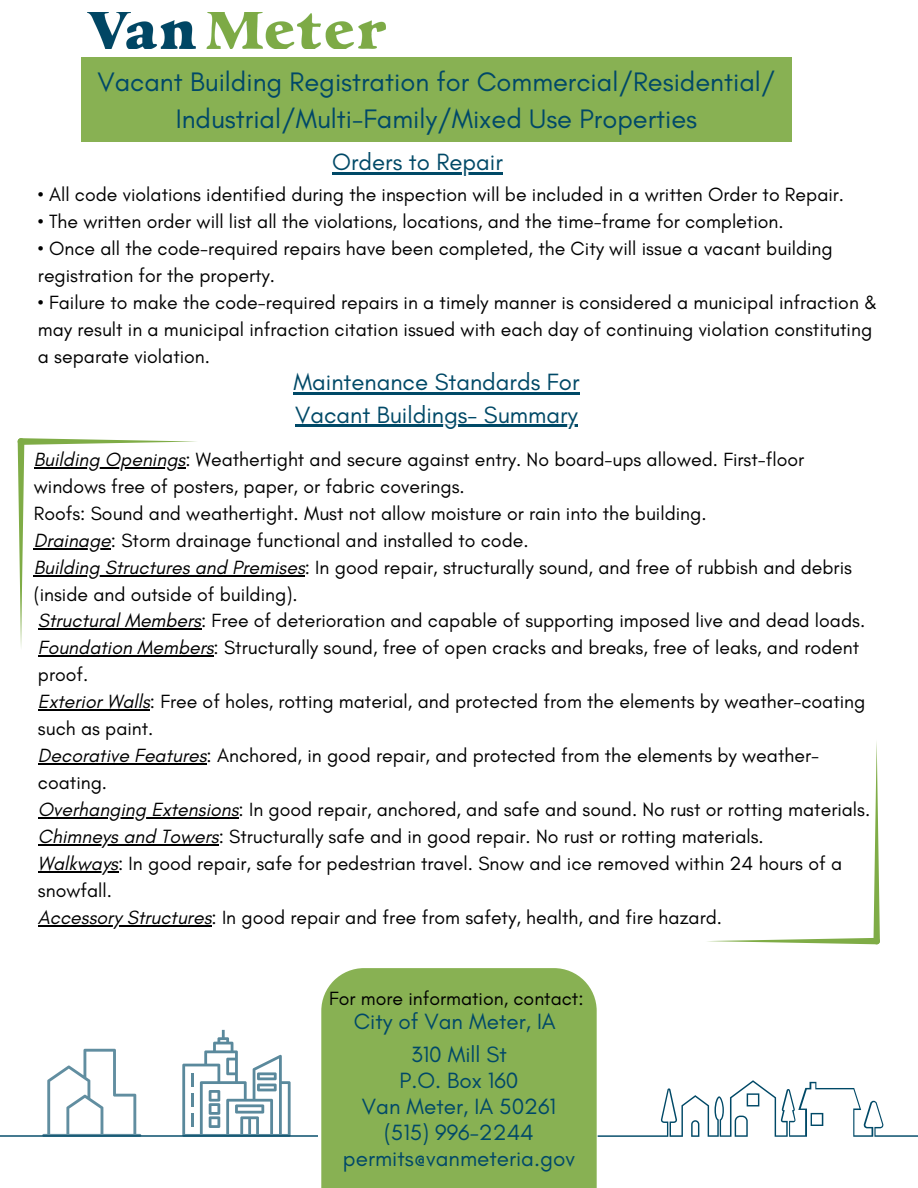
<style>
.page{position:relative;width:918px;height:1188px;background:#fff}
.page>*{position:absolute;margin:0;border:0;box-sizing:border-box;transform-origin:0 0}
.t1{font:27.3px/37.2px "Glacial Indifference";color:#004868;text-align:center}
.t2{font:24px "Glacial Indifference";color:#004967}
.t3{font:22.5px/25.8px "Glacial Indifference";color:#004868;text-align:center}
.t4{font:19.5px/27px "Glacial Indifference";color:#000}
.s1{font-style:italic}
</style>
<div class="page">
<div style="left:321px;top:968px;width:276px;height:220px;background:#88b153"></div>
<svg style="left:598px;top:1080px;width:320px;height:57px"></svg>
<div style="left:81px;top:57px;width:711px;height:85px;background:#88b153"></div>
<svg style="left:18px;top:438px;width:180px;height:7px"></svg>
<svg style="left:18px;top:438px;width:6px;height:210px"></svg>
<hr style="left:38px;top:628px;width:163px;height:2px;background:#000">
<hr style="left:38px;top:655px;width:176px;height:2px;background:#000">
<hr style="left:38px;top:709px;width:112px;height:2px;background:#000">
<hr style="left:38px;top:763px;width:169px;height:2px;background:#000">
<hr style="left:38px;top:817px;width:201px;height:2px;background:#000">
<hr style="left:38px;top:844px;width:181px;height:2px;background:#000">
<hr style="left:38px;top:871px;width:80px;height:2px;background:#000">
<hr style="left:38px;top:925px;width:174px;height:2px;background:#000">
<svg style="left:706px;top:938px;width:174px;height:6px"></svg>
<svg style="left:873px;top:742px;width:7px;height:203px"></svg>
<svg style="left:42px;top:1049px;width:99px;height:86px"></svg>
<svg style="left:182px;top:1030px;width:108px;height:105px"></svg>
<hr style="left:34px;top:467px;width:151px;height:1px;background:#000">
<hr style="left:34px;top:548px;width:77px;height:1px;background:#000">
<hr style="left:34px;top:575px;width:271px;height:1px;background:#000">
<hr style="left:0;top:1135px;width:317px;height:2px;background:#004967">
<hr style="left:332px;top:172px;width:171px;height:3px;background:#004967">
<hr style="left:293px;top:392px;width:287px;height:2px;background:#004967">
<hr style="left:295px;top:425px;width:283px;height:2px;background:#004967">
<img style="left:88px;top:13px;width:298px;height:36px">
<p class="t1" style="left:97px;top:63px;width:680px">Vacant Building Registration for Commercial/Residential/<br>Industrial/Multi-Family/Mixed Use Properties</p>
<p class="t2" style="left:332px;top:147px;width:172px">Orders to Repair</p>
<p class="t4" style="left:38px;top:180px;width:808px">• All code violations identified during the inspection will be included in a written Order to Repair.</p>
<p class="t4" style="left:38px;top:207px;width:747px">• The written order will list all the violations, locations, and the time-frame for completion.</p>
<p class="t4" style="left:38px;top:234px;width:796px">• Once all the code-required repairs have been completed, the City will issue a vacant building registration for the property.</p>
<p class="t4" style="left:38px;top:288px;width:841px">• Failure to make the code-required repairs in a timely manner is considered a municipal infraction &amp; may result in a municipal infraction citation issued with each day of continuing violation constituting a separate violation.</p>
<p class="t2" style="left:293px;top:367px;width:288px">Maintenance Standards For</p>
<p class="t2" style="left:295px;top:400px;width:284px">Vacant Buildings- Summary</p>
<p class="t4" style="left:34px;top:446px;width:772px"><span class="s1">Building Openings</span>: Weathertight and secure against entry. No board-ups allowed. First-floor windows free of posters, paper, or fabric coverings.</p>
<p class="t4" style="left:34px;top:500px;width:674px">Roofs: Sound and weathertight. Must not allow moisture or rain into the building.</p>
<p class="t4" style="left:34px;top:527px;width:496px"><span class="s1">Drainage</span>: Storm drainage functional and installed to code.</p>
<p class="t4" style="left:34px;top:554px;width:820px"><span class="s1">Building Structures and Premises</span>: In good repair, structurally sound, and free of rubbish and debris (inside and outside of building).</p>
<h1 class="t4" style="left:38px;top:607px;width:829px"><span class="s1">Structural Members</span>: Free of deterioration and capable of supporting imposed live and dead loads.</h1>
<h2 class="t4" style="left:38px;top:634px;width:823px"><span class="s1">Foundation Members</span>: Structurally sound, free of open cracks and breaks, free of leaks, and rodent proof.</h2>
<p class="t4" style="left:38px;top:688px;width:829px"><span class="s1">Exterior Walls</span>: Free of holes, rotting material, and protected from the elements by weather-coating such as paint.</p>
<p class="t4" style="left:38px;top:742px;width:783px"><span class="s1">Decorative Features</span>: Anchored, in good repair, and protected from the elements by weather&shy;coating.</p>
<p class="t4" style="left:38px;top:796px;width:834px"><span class="s1">Overhanging Extensions</span>: In good repair, anchored, and safe and sound. No rust or rotting materials.</p>
<p class="t4" style="left:38px;top:823px;width:727px"><span class="s1">Chimneys and Towers</span>: Structurally safe and in good repair. No rust or rotting materials.</p>
<h2 class="t4" style="left:38px;top:850px;width:806px"><span class="s1">Walkways</span>: In good repair, safe for pedestrian travel. Snow and ice removed within 24 hours of a snowfall.</h2>
<p class="t4" style="left:38px;top:904px;width:686px"><span class="s1">Accessory Structures</span>: In good repair and free from safety, health, and fire hazard.</p>
<p class="t4" style="left:329px;top:985px;width:256px">For more information, contact:</p>
<p class="t3" style="left:354px;top:1009px;width:204px">City of Van Meter, IA</p>
<p class="t3" style="left:343px;top:1041px;width:234px">310 Mill St<br>P.O. Box 160<br>Van Meter, IA 50261 (515) 996-2244 permits@vanmeteria.gov</p>
</div>
